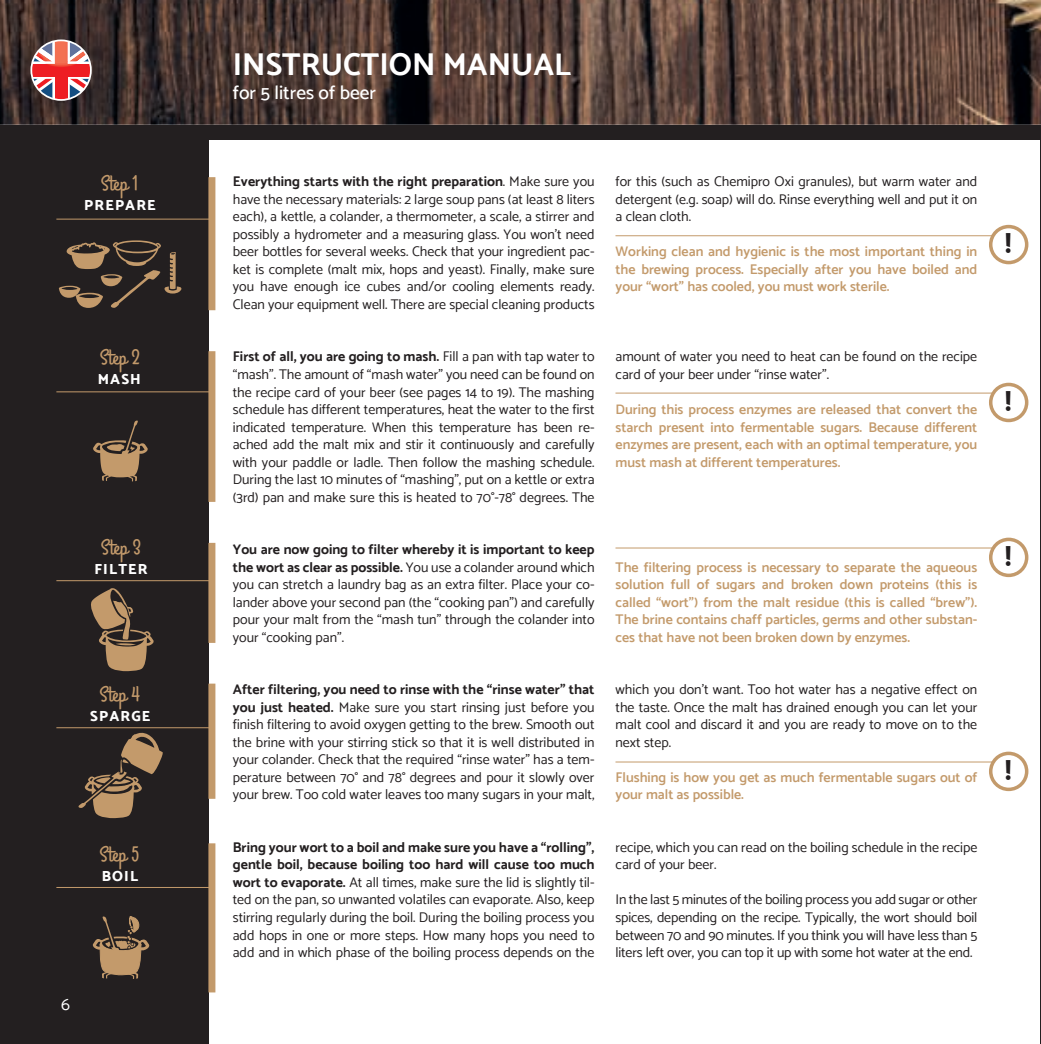
<style>
.page{position:relative;width:1041px;height:1044px;background:#fff}
.page>*{position:absolute;margin:0;border:0;box-sizing:border-box;transform-origin:0 0}
.t1{font:700 31.5px "Catamaran";color:#fff}
.t2{font:800 28px "Catamaran";color:#231f20}
.t3{font:21.35px "Grand Hotel";color:#c39a6b}
.t4{font:500 19.25px "Catamaran";color:#fff}
.t5{font:17.5px "Catamaran";color:#fff}
.t6{font:800 14.53px "Catamaran";letter-spacing:.08em;color:#fff}
.t7{font:14px/17.5px "Catamaran";color:#231f20;text-align:justify}
.t8{font:600 14px/17.5px "Catamaran";color:#c39a6b;text-align:justify}
.s1{font-weight:700}
</style>
<div class="page">
<img style="left:0;top:0;width:1040px;height:125px">
<div style="left:0;top:125px;width:1040px;height:15px;background:#231f20"></div>
<svg style="left:31px;top:40px;width:60px;height:60px"></svg>
<div style="left:55px;top:40px;width:12px;height:60px;background:#ee1d23"></div>
<div style="left:31px;top:64px;width:60px;height:12px;background:#ee1d23"></div>
<img style="left:70px;top:42px;width:12px;height:7px">
<img style="left:70px;top:49px;width:17px;height:12px">
<img style="left:70px;top:51px;width:16px;height:10px">
<img style="left:67px;top:42px;width:3px;height:19px">
<img style="left:67px;top:61px;width:14px;height:3px">
<img style="left:41px;top:42px;width:11px;height:6px">
<img style="left:36px;top:48px;width:16px;height:4px">
<img style="left:35px;top:52px;width:17px;height:9px">
<img style="left:52px;top:42px;width:3px;height:19px">
<img style="left:41px;top:61px;width:14px;height:3px">
<img style="left:55px;top:42px;width:12px;height:22px">
<img style="left:47px;top:64px;width:28px;height:3px">
<div style="left:30px;top:39px;width:62px;height:62px;border:2px solid #fff;border-radius:50%"></div>
<hr style="left:1040px;top:125px;width:1px;height:918px;background:#231f20">
<div style="left:0;top:125px;width:209px;height:918px;background:#231f20"></div>
<svg style="left:59px;top:240px;width:122px;height:68px"></svg>
<svg style="left:93px;top:420px;width:55px;height:61px"></svg>
<svg style="left:91px;top:588px;width:63px;height:83px"></svg>
<hr style="left:116px;top:642px;width:20px;height:3px;background:#c39a6b;border-radius:50%">
<svg style="left:78px;top:732px;width:85px;height:85px"></svg>
<svg style="left:92px;top:916px;width:58px;height:62px"></svg>
<hr style="left:56px;top:218px;width:154px;height:1px;background:#c39a6b">
<hr style="left:56px;top:391px;width:154px;height:1px;background:#c39a6b">
<hr style="left:56px;top:580px;width:154px;height:1px;background:#c39a6b">
<hr style="left:56px;top:727px;width:154px;height:1px;background:#c39a6b">
<hr style="left:56px;top:886px;width:154px;height:1px;background:#c39a6b">
<div style="left:208px;top:177px;width:7px;height:133px;background:#c39a6b"></div>
<div style="left:208px;top:351px;width:7px;height:150px;background:#c39a6b"></div>
<div style="left:208px;top:542px;width:7px;height:100px;background:#c39a6b"></div>
<div style="left:208px;top:683px;width:7px;height:115px;background:#c39a6b"></div>
<div style="left:208px;top:843px;width:7px;height:149px;background:#c39a6b"></div>
<div style="left:988px;top:225px;width:40px;height:39px;border:4px solid #c39a6b;border-radius:50%"></div>
<div style="left:988px;top:382px;width:40px;height:40px;border:4px solid #c39a6b;border-radius:50%"></div>
<div style="left:988px;top:537px;width:40px;height:40px;border:4px solid #c39a6b;border-radius:50%"></div>
<div style="left:988px;top:751px;width:40px;height:39px;border:4px solid #c39a6b;border-radius:50%"></div>
<hr style="left:615px;top:235px;width:378px;height:1px;background:#c39a6b">
<hr style="left:615px;top:392px;width:378px;height:1px;background:#c39a6b">
<hr style="left:615px;top:547px;width:378px;height:1px;background:#c39a6b">
<hr style="left:615px;top:761px;width:378px;height:1px;background:#c39a6b">
<h3 class="t3" style="left:101px;top:174px;width:39px">Step 1</h3>
<p class="t6" style="left:84px;top:197px;width:73px">PREPARE</p>
<h3 class="t3" style="left:100px;top:347px;width:42px">Step 2</h3>
<p class="t6" style="left:98px;top:370px;width:45px">MASH</p>
<h3 class="t3" style="left:101px;top:537px;width:42px">Step 3</h3>
<p class="t6" style="left:94px;top:560px;width:55px">FILTER</p>
<h3 class="t3" style="left:100px;top:684px;width:42px">Step 4</h3>
<p class="t6" style="left:90px;top:706px;width:62px">SPARGE</p>
<h3 class="t3" style="left:100px;top:844px;width:41px">Step 5</h3>
<p class="t6" style="left:102px;top:867px;width:38px">BOIL</p>
<p class="t5" style="left:61px;top:994px;width:10px">6</p>
<h1 class="t1" style="left:233px;top:47px;width:340px">INSTRUCTION MANUAL</h1>
<h3 class="t4" style="left:233px;top:85px;width:145px">for 5 litres of beer</h3>
<p class="t7" style="left:233px;top:173px;width:363px"><span class="s1">Everything starts with the right preparation</span>. Make sure you have the necessary materials: 2 large soup pans (at least 8 liters each), a kettle, a colander, a thermometer, a scale, a stirrer and possibly a hydrometer and a measuring glass. You won’t need beer bottles for several weeks. Check that your ingredient pac&shy;ket is complete (malt mix, hops and yeast). Finally, make sure you have enough ice cubes and/or cooling elements ready.<br>Clean your equipment well. There are special cleaning products</p>
<p class="t7" style="left:615px;top:173px;width:363px">for this (such as Chemipro Oxi granules), but warm water and detergent (e.g. soap) will do. Rinse everything well and put it on a clean cloth.</p>
<p class="t8" style="left:615px;top:243px;width:363px">Working clean and hygienic is the most important thing in the brewing process. Especially after you have boiled and your “wort” has cooled, you must work sterile.</p>
<p class="t7" style="left:233px;top:348px;width:363px"><span class="s1">First of all, you are going to mash.</span> Fill a pan with tap water to “mash”. The amount of “mash water” you need can be found on the recipe card of your beer (see pages 14 to 19). The mashing schedule has different temperatures, heat the water to the first indicated temperature. When this temperature has been re&shy;ached add the malt mix and stir it continuously and carefully with your paddle or ladle. Then follow the mashing schedule.<br>During the last 10 minutes of “mashing”, put on a kettle or extra (3rd) pan and make sure this is heated to 70°-78° degrees. The</p>
<p class="t7" style="left:615px;top:348px;width:363px">amount of water you need to heat can be found on the recipe card of your beer under “rinse water”.</p>
<p class="t8" style="left:615px;top:400px;width:363px">During this process enzymes are released that convert the starch present into fermentable sugars. Because different enzymes are present, each with an optimal temperature, you must mash at different temperatures.</p>
<p class="t7" style="left:233px;top:540px;width:363px"><span class="s1">You are now going to filter whereby it is important to keep the wort as clear as possible.</span> You use a colander around which you can stretch a laundry bag as an extra filter. Place your co&shy;lander above your second pan (the “cooking pan”) and carefully pour your malt from the “mash tun” through the colander into your “cooking pan”.</p>
<p class="t8" style="left:615px;top:558px;width:363px">The filtering process is necessary to separate the aqueous solution full of sugars and broken down proteins (this is called “wort”) from the malt residue (this is called “brew”).<br>The brine contains chaff particles, germs and other substan&shy;ces that have not been broken down by enzymes.</p>
<p class="t7" style="left:233px;top:680px;width:363px"><span class="s1">After filtering, you need to rinse with the “rinse water” that you just heated.</span> Make sure you start rinsing just before you finish filtering to avoid oxygen getting to the brew. Smooth out the brine with your stirring stick so that it is well distributed in your colander. Check that the required “rinse water” has a tem&shy;perature between 70° and 78° degrees and pour it slowly over your brew. Too cold water leaves too many sugars in your malt,</p>
<p class="t7" style="left:615px;top:680px;width:363px">which you don’t want. Too hot water has a negative effect on the taste. Once the malt has drained enough you can let your malt cool and discard it and you are ready to move on to the next step.</p>
<p class="t8" style="left:615px;top:768px;width:363px">Flushing is how you get as much fermentable sugars out of your malt as possible.</p>
<p class="t7" style="left:233px;top:838px;width:363px"><span class="s1">Bring your wort to a boil and make sure you have a “rolling”, gentle boil, because boiling too hard will cause too much wort to evaporate.</span> At all times, make sure the lid is slightly til&shy;ted on the pan, so unwanted volatiles can evaporate. Also, keep stirring regularly during the boil. During the boiling process you add hops in one or more steps. How many hops you need to add and in which phase of the boiling process depends on the</p>
<p class="t7" style="left:615px;top:838px;width:363px">recipe, which you can read on the boiling schedule in the recipe card of your beer.</p>
<p class="t7" style="left:615px;top:890px;width:363px">In the last 5 minutes of the boiling process you add sugar or other spices, depending on the recipe. Typically, the wort should boil between 70 and 90 minutes. If you think you will have less than 5 liters left over, you can top it up with some hot water at the end.</p>
<h2 class="t2" style="left:1005px;top:227px;width:8px">!</h2>
<h2 class="t2" style="left:1005px;top:385px;width:8px">!</h2>
<h2 class="t2" style="left:1005px;top:540px;width:8px">!</h2>
<h2 class="t2" style="left:1005px;top:753px;width:8px">!</h2>
</div>
